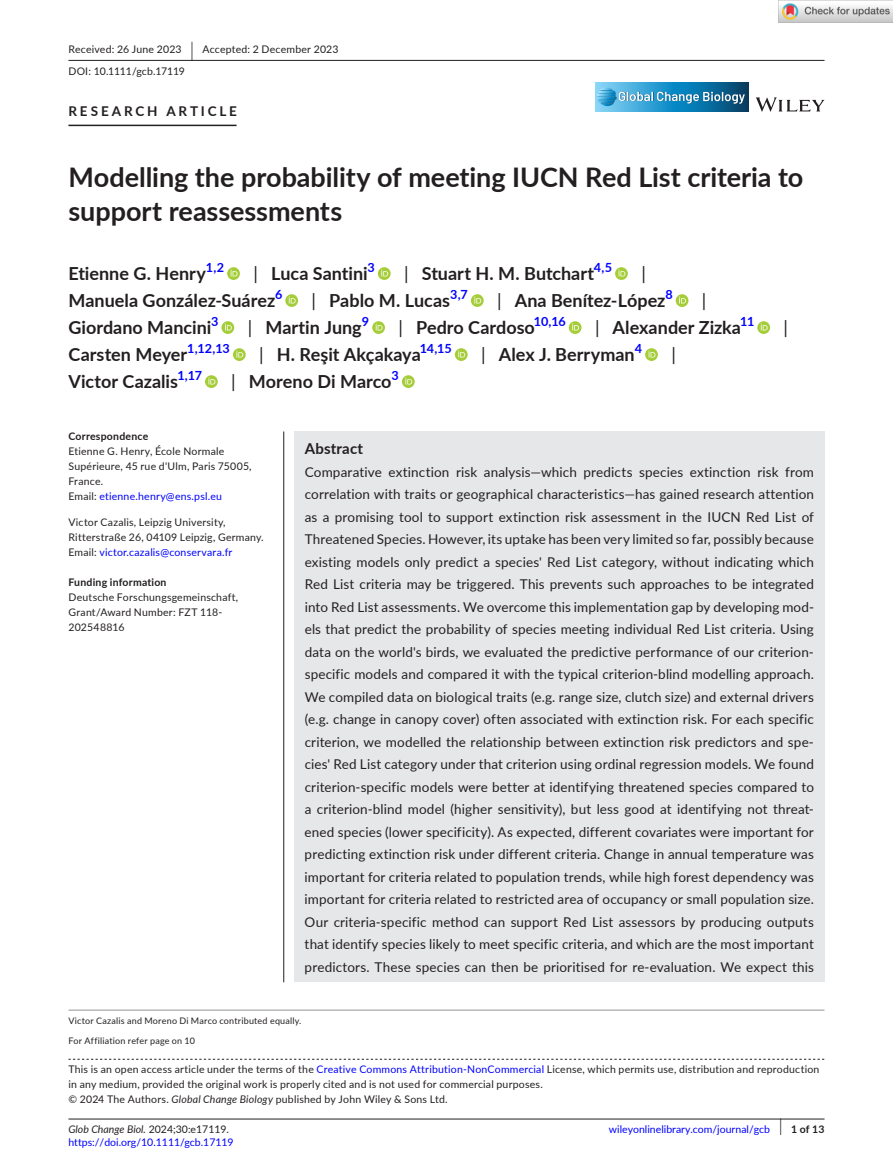
<style>
.page{position:relative;width:893px;height:1174px;background:#fff}
.page>*{position:absolute;margin:0;border:0;box-sizing:border-box;transform-origin:0 0}
.t1{font:700 27px/34.5px "Lato";letter-spacing:-.005em;color:#231f20}
.t2{font:700 18px "Lato";color:#231f20}
.t3{font:18px "Lato";color:#231f20}
.t4{font:700 15px "Lato";letter-spacing:.015em;color:#231f20}
.t5{font:13.5px/22.5px "Lato";letter-spacing:.01em;color:#231f20;text-align:justify}
.t6{font:700 13.5px "Lato";letter-spacing:.21em;color:#231f20}
.t7{font:700 12.6px "Lato";letter-spacing:-.015em;color:#00f}
.t8{font:10.5px/15px "Lato";letter-spacing:.02em;color:#231f20}
.t9{font:10.5px "Lato";color:#00f}
.t10{font:700 10.5px "Lato";letter-spacing:.02em;color:#231f20}
.t11{font:italic 10.5px "Lato";color:#231f20}
.t12{font:9px/19.5px "Lato";letter-spacing:.025em;color:#231f20}
.s1{font-size:19.65px}
.s2{font-weight:400}
.s3{color:#00f}
.s4{font-style:italic}
.s5{font-style:normal}
.s6{font-weight:400;font-size:17.4px}
</style>
<div class="page">
<hr style="left:68px;top:1118px;width:756px;height:1px;background:#231f20">
<svg style="left:756px;top:97px;width:68px;height:15px"></svg>
<svg style="left:595px;top:82px;width:153px;height:29px;background:#2b8bbb"></svg>
<svg style="left:597px;top:87px;width:148px;height:19px;background:#4799c2"></svg>
<hr style="left:68px;top:60px;width:756px;height:1px;background:#231f20">
<hr style="left:68px;top:125px;width:169px;height:1px;background:#231f20">
<svg style="left:227px;top:267px;width:13px;height:13px"></svg>
<svg style="left:231px;top:269px;width:6px;height:7px"></svg>
<svg style="left:378px;top:267px;width:13px;height:13px"></svg>
<svg style="left:381px;top:269px;width:7px;height:7px"></svg>
<svg style="left:615px;top:267px;width:13px;height:13px"></svg>
<svg style="left:618px;top:269px;width:7px;height:7px"></svg>
<svg style="left:285px;top:294px;width:13px;height:13px"></svg>
<svg style="left:289px;top:296px;width:7px;height:7px"></svg>
<svg style="left:471px;top:294px;width:13px;height:13px"></svg>
<svg style="left:474px;top:296px;width:7px;height:7px"></svg>
<svg style="left:676px;top:294px;width:12px;height:13px"></svg>
<svg style="left:679px;top:296px;width:7px;height:7px"></svg>
<svg style="left:221px;top:321px;width:13px;height:13px"></svg>
<svg style="left:225px;top:323px;width:7px;height:7px"></svg>
<svg style="left:372px;top:321px;width:13px;height:13px"></svg>
<svg style="left:376px;top:323px;width:7px;height:7px"></svg>
<svg style="left:569px;top:321px;width:12px;height:13px"></svg>
<svg style="left:572px;top:323px;width:7px;height:7px"></svg>
<svg style="left:757px;top:321px;width:13px;height:13px"></svg>
<svg style="left:761px;top:323px;width:7px;height:7px"></svg>
<svg style="left:233px;top:348px;width:13px;height:13px"></svg>
<svg style="left:236px;top:350px;width:7px;height:7px"></svg>
<svg style="left:455px;top:348px;width:13px;height:13px"></svg>
<svg style="left:458px;top:350px;width:7px;height:7px"></svg>
<svg style="left:645px;top:348px;width:13px;height:13px"></svg>
<svg style="left:649px;top:350px;width:6px;height:7px"></svg>
<svg style="left:205px;top:375px;width:13px;height:13px"></svg>
<svg style="left:208px;top:377px;width:7px;height:7px"></svg>
<svg style="left:402px;top:375px;width:13px;height:13px"></svg>
<svg style="left:405px;top:377px;width:7px;height:7px"></svg>
<svg style="left:68px;top:1058px;width:756px;height:1px"></svg>
<hr style="left:68px;top:1009px;width:756px;height:1px;background:#939598">
<div style="left:294px;top:431px;width:530px;height:551px;background:#e6e7e9"></div>
<hr style="left:283px;top:431px;width:1px;height:551px;background:#231f20">
<img style="left:779px;top:0;width:114px;height:23px">
<p class="t8" style="left:68px;top:38px;width:272px;line-height:21.8px">Received: 26 June 2023 <span class="s1">|</span> Accepted: 2 December 2023<br>DOI: 10.1111/gcb.17119</p>
<p class="t6" style="left:68px;top:101px;width:170px">RESEARCH ARTICLE</p>
<h1 class="t1" style="left:68px;top:159px;width:736px">Modelling the probability of meeting IUCN Red List criteria to support reassessments</h1>
<h2 class="t2" style="left:68px;top:260px;width:139px">Etienne G. Henry</h2>
<p class="t7" style="left:206px;top:258px;width:20px">1,2</p>
<h2 class="t2" style="left:253px;top:260px;width:116px"><span class="s2">|</span> Luca Santini</h2>
<p class="t7" style="left:368px;top:258px;width:9px">3</p>
<h2 class="t2" style="left:404px;top:260px;width:192px"><span class="s2">|</span> Stuart H. M. Butchart</h2>
<p class="t7" style="left:594px;top:258px;width:20px">4,5</p>
<h2 class="t3" style="left:641px;top:260px;width:6px">|</h2>
<h2 class="t2" style="left:68px;top:287px;width:208px">Manuela González-Suárez</h2>
<p class="t7" style="left:275px;top:285px;width:9px">6</p>
<h2 class="t2" style="left:312px;top:287px;width:140px"><span class="s2">|</span> Pablo M. Lucas</h2>
<p class="t7" style="left:450px;top:285px;width:19px">3,7</p>
<h2 class="t2" style="left:497px;top:287px;width:170px"><span class="s2">|</span> Ana Benítez-López</h2>
<p class="t7" style="left:665px;top:285px;width:9px">8</p>
<h2 class="t3" style="left:702px;top:287px;width:6px">|</h2>
<h2 class="t2" style="left:68px;top:314px;width:144px">Giordano Mancini</h2>
<p class="t7" style="left:211px;top:312px;width:9px">3</p>
<h2 class="t2" style="left:248px;top:314px;width:116px"><span class="s2">|</span> Martin Jung</h2>
<p class="t7" style="left:362px;top:312px;width:9px">9</p>
<h2 class="t2" style="left:398px;top:314px;width:138px"><span class="s2">|</span> Pedro Cardoso</h2>
<p class="t7" style="left:534px;top:312px;width:33px">10,16</p>
<h2 class="t2" style="left:595px;top:314px;width:147px"><span class="s2">|</span> Alexander Zizka</h2>
<p class="t7" style="left:740px;top:312px;width:16px">11</p>
<h2 class="t3" style="left:784px;top:314px;width:6px">|</h2>
<h2 class="t2" style="left:68px;top:341px;width:120px">Carsten Meyer</h2>
<p class="t7" style="left:187px;top:339px;width:44px">1,12,13</p>
<h2 class="t2" style="left:259px;top:341px;width:163px"><span class="s2">|</span> H. Reşit Akçakaya</h2>
<p class="t7" style="left:420px;top:339px;width:33px">14,15</p>
<h2 class="t2" style="left:481px;top:341px;width:155px"><span class="s2">|</span> Alex J. Berryman</h2>
<p class="t7" style="left:635px;top:339px;width:9px">4</p>
<h2 class="t3" style="left:671px;top:341px;width:6px">|</h2>
<h2 class="t2" style="left:68px;top:368px;width:111px">Victor Cazalis</h2>
<p class="t7" style="left:177px;top:366px;width:26px">1,17</p>
<h2 class="t2" style="left:231px;top:368px;width:162px"><span class="s2">|</span> Moreno Di Marco</h2>
<p class="t7" style="left:392px;top:366px;width:9px">3</p>
<p class="t10" style="left:68px;top:428px;width:81px">Correspondence</p>
<p class="t8" style="left:68px;top:443px;width:185px">Etienne G. Henry, École Normale<br>Supérieure, 45 rue d'Ulm, Paris 75005,<br>France.<br>Email: <span class="s3">etienne.henry@ens.psl.eu</span></p>
<p class="t8" style="left:68px;top:514px;width:197px">Victor Cazalis, Leipzig University,<br>Ritterstraße 26, 04109 Leipzig, Germany.<br>Email: <span class="s3">victor.cazalis@conservara.fr</span></p>
<p class="t10" style="left:68px;top:574px;width:100px">Funding information</p>
<p class="t8" style="left:68px;top:589px;width:171px">Deutsche Forschungsgemeinschaft,<br>Grant/Award Number: FZT 118-<br>202548816</p>
<p class="t4" style="left:305px;top:437px;width:60px">Abstract</p>
<p class="t5" style="left:305px;top:460px;width:511px">Comparative extinction risk analysis—which predicts species extinction risk from correlation with traits or geographical characteristics—has gained research attention as a promising tool to support extinction risk assessment in the IUCN Red List of Threatened Species. However, its uptake has been very limited so far, possibly because existing models only predict a species' Red List category, without indicating which Red List criteria may be triggered. This prevents such approaches to be integrated into Red List assessments. We overcome this implementation gap by developing mod&shy;els that predict the probability of species meeting individual Red List criteria. Using data on the world's birds, we evaluated the predictive performance of our criterion&shy;specific models and compared it with the typical criterion-blind modelling approach.<br>We compiled data on biological traits (e.g. range size, clutch size) and external drivers (e.g. change in canopy cover) often associated with extinction risk. For each specific criterion, we modelled the relationship between extinction risk predictors and spe&shy;cies' Red List category under that criterion using ordinal regression models. We found criterion-specific models were better at identifying threatened species compared to a criterion-blind model (higher sensitivity), but less good at identifying not threat&shy;ened species (lower specificity). As expected, different covariates were important for predicting extinction risk under different criteria. Change in annual temperature was important for criteria related to population trends, while high forest dependency was important for criteria related to restricted area of occupancy or small population size.<br>Our criteria-specific method can support Red List assessors by producing outputs that identify species likely to meet specific criteria, and which are the most important predictors. These species can then be prioritised for re-evaluation. We expect this</p>
<p class="t12" style="left:68px;top:1010px;width:234px">Victor Cazalis and Moreno Di Marco contributed equally.<br>For Affiliation refer page on 10</p>
<p class="t8" style="left:68px;top:1061px;width:752px">This is an open access article under the terms of the <span class="s3">Creative Commons Attribution-NonCommercial</span> License, which permits use, distribution and reproduction in any medium, provided the original work is properly cited and is not used for commercial purposes.<br>© 2024 The Authors. <span class="s4">Global Change Biology</span> published by John Wiley &amp; Sons Ltd.</p>
<p class="t11" style="left:68px;top:1121px;width:162px">Glob Change Biol. <span class="s5">2024;30:e17119.</span></p>
<p class="t10" style="left:779px;top:1121px;width:46px"><span class="s6">|</span> 1 of 13</p>
<p class="t9" style="left:68px;top:1135px;width:167px">https://doi.org/10.1111/gcb.17119</p>
<p class="t9" style="left:609px;top:1121px;width:163px">wileyonlinelibrary.com/journal/gcb</p>
</div>
